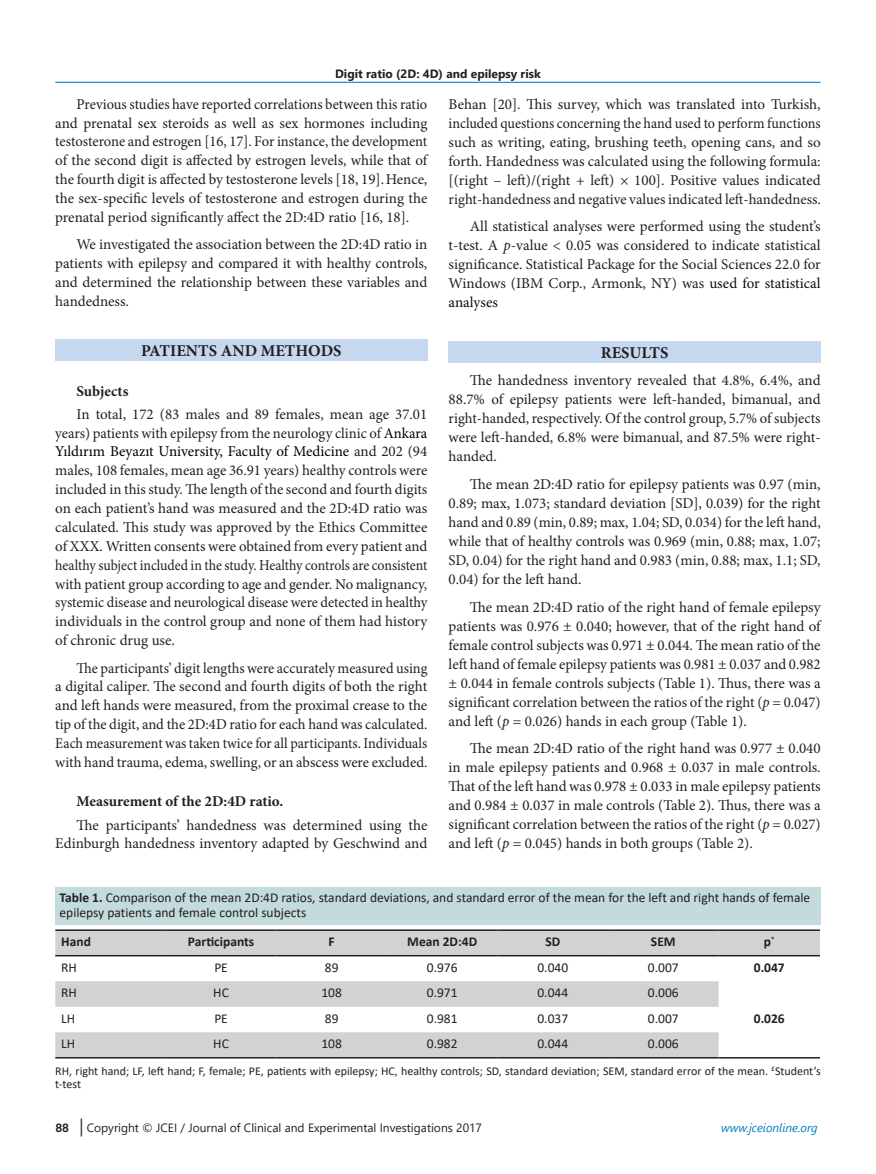
<style>
.page{position:relative;width:876px;height:1174px;background:#fff}
.page>*{position:absolute;margin:0;border:0;box-sizing:border-box;transform-origin:0 0}
.Ara_Başlık_1{font:700 16.5px "Minion Pro";color:#231f20}
.Metin{font:15px/19px "Minion Pro";color:#231f20;text-align:justify}
.Metin-2{font:15px/18.9px "Minion Pro";color:#231f20;text-align:justify;scale:.96 1}
.Metin_Alt_Başlık{font:700 15px "Minion Pro";color:#231f20}
.Tablo_yazı{font:13.5px/15.1px "Calibri";color:#231f20}
.t1{font:700 13.5px "Calibri";color:#231f20}
.Tablo_Alt_Açıklama{font:12px/13.6px "Calibri";color:#231f20}
.t2{font:12px "Segoe UI";color:#231f20}
.t3{font:700 12px "Segoe UI";color:#231f20}
.t4{font:italic 12px "Segoe UI";color:#007dc3}
.s1{color:#000}
.s2{font-style:italic}
.s3{color:#0d0d0d}
.s4{font-weight:700}
.s5{font-family:"Akkurat Pro";font-weight:700}
.s6{font-family:"Minion Pro";font-size:18px}
</style>
<div class="page">
<hr style="left:55px;top:82px;width:766px;height:1px;background:#007dc3">
<div style="left:55px;top:339px;width:372px;height:22px;background:#c6d8ef"></div>
<div style="left:449px;top:341px;width:372px;height:21px;background:#c6d8ef"></div>
<div style="left:55px;top:887px;width:766px;height:37px;background:#c4dbdd"></div>
<svg style="left:55px;top:931px;width:765px;height:126px;fill:#d1d2d4"></svg>
<hr style="left:55px;top:929px;width:111px;height:2px;background:#231f20">
<hr style="left:166px;top:929px;width:110px;height:2px;background:#231f20">
<hr style="left:276px;top:929px;width:111px;height:2px;background:#231f20">
<hr style="left:387px;top:929px;width:110px;height:2px;background:#231f20">
<hr style="left:497px;top:929px;width:111px;height:2px;background:#231f20">
<hr style="left:608px;top:929px;width:111px;height:2px;background:#231f20">
<hr style="left:719px;top:929px;width:101px;height:2px;background:#231f20">
<hr style="left:55px;top:955px;width:111px;height:1px;background:#231f20">
<hr style="left:166px;top:955px;width:110px;height:1px;background:#231f20">
<hr style="left:276px;top:955px;width:111px;height:1px;background:#231f20">
<hr style="left:387px;top:955px;width:110px;height:1px;background:#231f20">
<hr style="left:497px;top:955px;width:111px;height:1px;background:#231f20">
<hr style="left:608px;top:955px;width:111px;height:1px;background:#231f20">
<hr style="left:719px;top:955px;width:101px;height:1px;background:#231f20">
<hr style="left:719px;top:1057px;width:101px;height:1px;background:#231f20">
<hr style="left:55px;top:1057px;width:111px;height:1px;background:#231f20">
<hr style="left:166px;top:1057px;width:110px;height:1px;background:#231f20">
<hr style="left:276px;top:1057px;width:111px;height:1px;background:#231f20">
<hr style="left:387px;top:1057px;width:110px;height:1px;background:#231f20">
<hr style="left:497px;top:1057px;width:111px;height:1px;background:#231f20">
<hr style="left:608px;top:1057px;width:111px;height:1px;background:#231f20">
<p class="t3" style="left:335px;top:62px;width:207px">Digit ratio (2D: 4D) and epilepsy risk</p>
<p class="Metin" style="left:55px;top:95px;width:374px;text-indent:21px">Previous studies have reported correlations between this ratio and prenatal sex steroids as well as sex hormones including testosterone and estrogen [16, 17]. For instance, the development of the second digit is affected by estrogen levels, while that of the fourth digit is affected by testosterone levels [18, 19].Hence, the sex-specific levels of testosterone and estrogen during the prenatal period significantly affect the 2D:4D ratio [16, 18].</p>
<p class="Metin" style="left:55px;top:235px;width:374px;text-indent:21px">We investigated the association between the 2D:4D ratio in patients with epilepsy and compared it with healthy controls, and determined the relationship between these variables and handedness.</p>
<p class="Ara_Başlık_1" style="left:141px;top:339px;width:202px">PATIENTS AND METHODS</p>
<p class="Metin_Alt_Başlık" style="left:77px;top:380px;width:53px">Subjects</p>
<p class="Metin" style="left:55px;top:404px;width:374px;text-indent:21px">In total, 172 (83 males and 89 females, mean age 37.01 years) patients with epilepsy from the neurology clinic of <span class="s1">Ankara Yıldırım Beyazıt University, Faculty of Medicine</span> and 202 (94 males, 108 females, mean age 36.91 years) healthy controls were included in this study. The length of the second and fourth digits on each patient’s hand was measured and the 2D:4D ratio was calculated. This study was approved by the Ethics Committee of XXX. Written consents were obtained from every patient and healthy subject included in the study. Healthy controls are consistent with patient group according to age and gender. No malignancy, systemic disease and neurological disease were detected in healthy individuals in the control group and none of them had history of chronic drug use.</p>
<p class="Metin-2" style="left:55px;top:658px;width:389px;text-indent:21px">The participants’ digit lengths were accurately measured using a digital caliper. The second and fourth digits of both the right and left hands were measured, from the proximal crease to the tip of the digit, and the 2D:4D ratio for each hand was calculated.<br>Each measurement was taken twice for all participants. Individuals with hand trauma, edema, swelling, or an abscess were excluded.</p>
<p class="Metin_Alt_Başlık" style="left:77px;top:791px;width:208px">Measurement of the 2D:4D ratio.</p>
<p class="Metin" style="left:55px;top:815px;width:374px;text-align:right">The participants’ handedness was determined using the<br>Edinburgh handedness inventory adapted by Geschwind and</p>
<p class="Metin" style="left:449px;top:94px;width:374px">Behan [20]. This survey, which was translated into Turkish, included questions concerning the hand used to perform functions such as writing, eating, brushing teeth, opening cans, and so forth. Handedness was calculated using the following formula: [(right – left)/(right + left) × 100]. Positive values indicated right-handedness and negative values indicated left-handedness.</p>
<p class="Metin" style="left:449px;top:217px;width:374px;text-indent:21px">All statistical analyses were performed using the student’s t-test. A <span class="s2">p</span>-value &lt; 0.05 was considered to indicate statistical significance. Statistical Package for the Social Sciences 22.0 for Windows (IBM Corp., Armonk, NY) was <span class="s3">used for statistical analyses</span></p>
<p class="Ara_Başlık_1" style="left:601px;top:341px;width:69px">RESULTS</p>
<p class="Metin" style="left:449px;top:371px;width:374px;text-indent:21px">The handedness inventory revealed that 4.8%, 6.4%, and 88.7% of epilepsy patients were left-handed, bimanual, and right-handed, respectively. Of the control group, 5.7% of subjects were left-handed, 6.8% were bimanual, and 87.5% were right&shy;handed.</p>
<p class="Metin" style="left:449px;top:475px;width:374px;text-indent:21px">The mean 2D:4D ratio for epilepsy patients was 0.97 (min, 0.89; max, 1.073; standard deviation [SD], 0.039) for the right hand and 0.89 (min, 0.89; max, 1.04; SD, 0.034) for the left hand, while that of healthy controls was 0.969 (min, 0.88; max, 1.07; SD, 0.04) for the right hand and 0.983 (min, 0.88; max, 1.1; SD, 0.04) for the left hand.</p>
<p class="Metin" style="left:449px;top:597px;width:374px;text-indent:21px">The mean 2D:4D ratio of the right hand of female epilepsy patients was 0.976 ± 0.040; however, that of the right hand of female control subjects was 0.971 ± 0.044. The mean ratio of the left hand of female epilepsy patients was 0.981 ± 0.037 and 0.982 ± 0.044 in female controls subjects (Table 1). Thus, there was a significant correlation between the ratios of the right (<span class="s2">p</span> = 0.047) and left (<span class="s2">p</span> = 0.026) hands in each group (Table 1).</p>
<p class="Metin" style="left:449px;top:739px;width:374px;text-indent:21px">The mean 2D:4D ratio of the right hand was 0.977 ± 0.040 in male epilepsy patients and 0.968 ± 0.037 in male controls.<br>That of the left hand was 0.978 ± 0.033 in male epilepsy patients and 0.984 ± 0.037 in male controls (Table 2). Thus, there was a significant correlation between the ratios of the right (<span class="s2">p</span> = 0.027) and left (<span class="s2">p</span> = 0.045) hands in both groups (Table 2).</p>
<p class="Tablo_yazı" style="left:60px;top:889px;width:752px"><span class="s4">Table 1.</span> Comparison of the mean 2D:4D ratios, standard deviations, and standard error of the mean for the left and right hands of female epilepsy patients and female control subjects</p>
<p class="t1" style="left:61px;top:932px;width:31px">Hand</p>
<p class="t1" style="left:188px;top:932px;width:68px">Participants</p>
<p class="t1" style="left:329px;top:932px;width:8px">F</p>
<p class="t1" style="left:407px;top:932px;width:71px">Mean 2D:4D</p>
<p class="t1" style="left:545px;top:932px;width:16px">SD</p>
<p class="t1" style="left:651px;top:932px;width:26px">SEM</p>
<p class="t1" style="left:764px;top:932px;width:13px">p<sup>*</sup></p>
<p class="Tablo_yazı" style="left:61px;top:959px;width:17px">RH</p>
<p class="Tablo_yazı" style="left:214px;top:959px;width:15px">PE</p>
<p class="Tablo_yazı" style="left:325px;top:959px;width:15px">89</p>
<p class="Tablo_yazı" style="left:427px;top:959px;width:32px">0.976</p>
<p class="Tablo_yazı" style="left:537px;top:959px;width:32px">0.040</p>
<p class="Tablo_yazı" style="left:648px;top:959px;width:32px">0.007</p>
<p class="t1" style="left:754px;top:957px;width:32px">0.047</p>
<p class="Tablo_yazı" style="left:61px;top:985px;width:17px">RH</p>
<p class="Tablo_yazı" style="left:213px;top:985px;width:17px">HC</p>
<p class="Tablo_yazı" style="left:321px;top:985px;width:22px">108</p>
<p class="Tablo_yazı" style="left:427px;top:985px;width:32px">0.971</p>
<p class="Tablo_yazı" style="left:537px;top:985px;width:32px">0.044</p>
<p class="Tablo_yazı" style="left:648px;top:985px;width:32px">0.006</p>
<p class="Tablo_yazı" style="left:61px;top:1010px;width:16px">LH</p>
<p class="Tablo_yazı" style="left:214px;top:1010px;width:15px">PE</p>
<p class="Tablo_yazı" style="left:325px;top:1010px;width:15px">89</p>
<p class="Tablo_yazı" style="left:427px;top:1010px;width:32px">0.981</p>
<p class="Tablo_yazı" style="left:537px;top:1010px;width:32px">0.037</p>
<p class="Tablo_yazı" style="left:648px;top:1010px;width:32px">0.007</p>
<p class="t1" style="left:754px;top:1008px;width:32px">0.026</p>
<p class="Tablo_yazı" style="left:61px;top:1036px;width:16px">LH</p>
<p class="Tablo_yazı" style="left:213px;top:1036px;width:17px">HC</p>
<p class="Tablo_yazı" style="left:321px;top:1036px;width:22px">108</p>
<p class="Tablo_yazı" style="left:427px;top:1036px;width:32px">0.982</p>
<p class="Tablo_yazı" style="left:537px;top:1036px;width:32px">0.044</p>
<p class="Tablo_yazı" style="left:648px;top:1036px;width:32px">0.006</p>
<p class="Tablo_Alt_Açıklama" style="left:55px;top:1063px;width:767px">RH, right hand; LF, left hand; F, female; PE, patients with epilepsy; HC, healthy controls; SD, standard deviation; SEM, standard error of the mean. <sup>£</sup>Student’s t-test</p>
<p class="t2" style="left:55px;top:1116px;width:428px"><span class="s5">88</span> <span class="s6">|</span> Copyright © JCEI / Journal of Clinical and Experimental Investigations 2017</p>
<p class="t4" style="left:721px;top:1116px;width:98px">www.jceionline.org</p>
</div>
